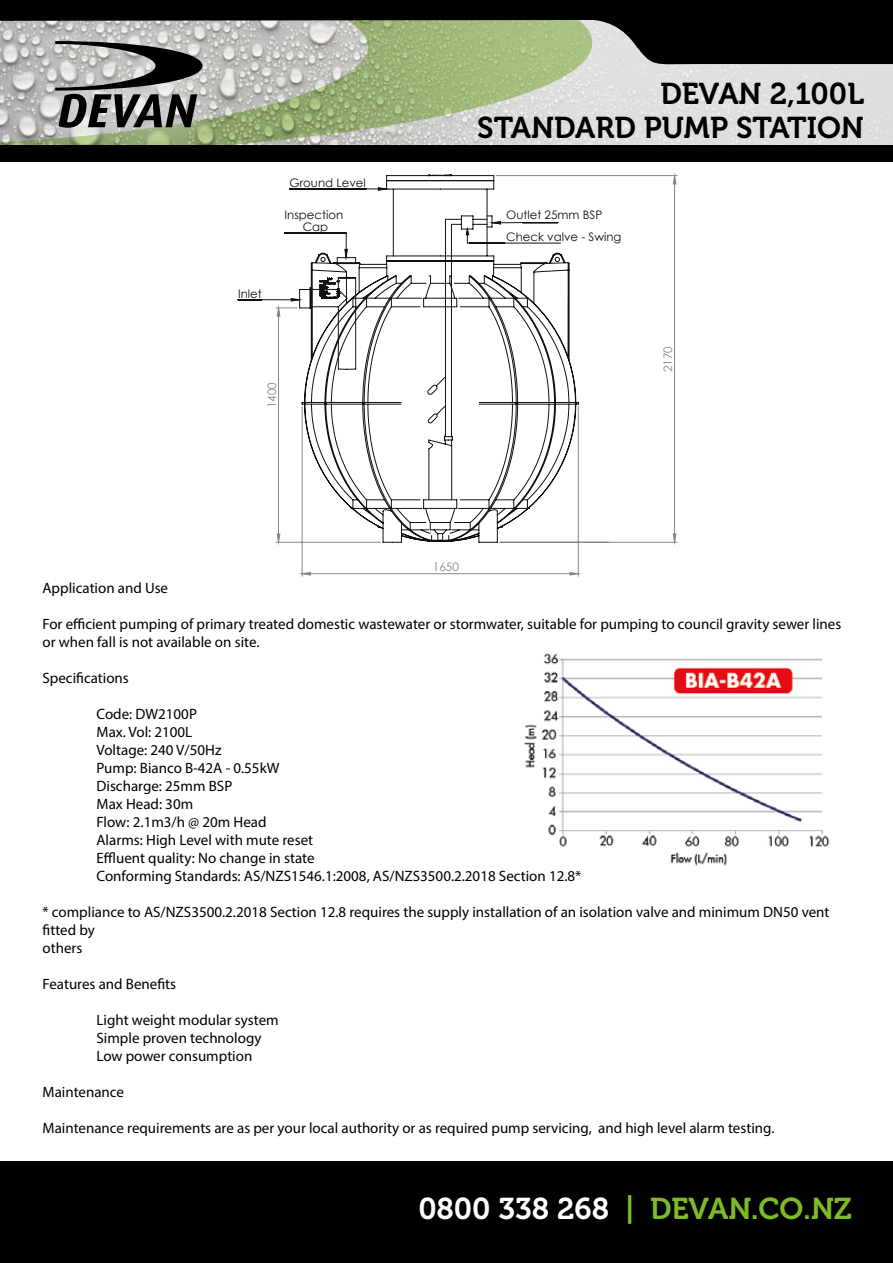
<style>
.page{position:relative;width:893px;height:1263px;background:#fff}
.page>*{position:absolute;margin:0;border:0;box-sizing:border-box;transform-origin:0 0}
.t1{font:30px/34.5px "Museo 700";color:#000;text-align:right}
.t2{font:30px "Museo 700";color:#7fba28}
.t3{font:15px/18px "Myriad Pro";color:#000}
.t4{font:11.7px "Century Gothic";color:#12110c}
.t5{font:11.7px "Century Gothic";color:#888584}
.s1{color:#fff}
</style>
<div class="page">
<img style="left:0;top:0;width:893px;height:146px">
<div style="left:0;top:1161px;width:893px;height:102px;background:#000"></div>
<div style="left:31px;top:14px;width:197px;height:140px;background:#fff;opacity:.59"></div>
<svg style="left:55px;top:41px;width:147px;height:87px"></svg>
<div style="left:0;top:146px;width:893px;height:16px;background:#000"></div>
<hr style="left:289px;top:189px;width:77px;height:1px;background:#12110c">
<hr style="left:284px;top:233px;width:62px;height:1px;background:#12110c">
<hr style="left:262px;top:299px;width:38px;height:1px;background:#12110c">
<svg style="left:238px;top:299px;width:24px;height:1px"></svg>
<hr style="left:302px;top:407px;width:1px;height:169px;background:#888584">
<hr style="left:578px;top:407px;width:1px;height:169px;background:#888584">
<hr style="left:276px;top:542px;width:105px;height:1px;background:#888584">
<hr style="left:496px;top:175px;width:181px;height:1px;background:#888584">
<hr style="left:500px;top:542px;width:177px;height:1px;background:#888584">
<svg style="left:302px;top:572px;width:276px;height:3px"></svg>
<svg style="left:276px;top:308px;width:21px;height:234px"></svg>
<svg style="left:673px;top:176px;width:3px;height:366px"></svg>
<svg style="left:299px;top:175px;width:280px;height:368px"></svg>
<svg style="left:309px;top:215px;width:184px;height:285px"></svg>
<hr style="left:492px;top:222px;width:31px;height:1px;background:#12110c">
<hr style="left:523px;top:222px;width:35px;height:1px;background:#12110c">
<svg style="left:492px;top:221px;width:9px;height:4px"></svg>
<svg style="left:466px;top:228px;width:3px;height:15px"></svg>
<img style="left:524px;top:653px;width:306px;height:213px">
<p class="t4" style="left:289px;top:175px;width:78px">Ground Level</p>
<h1 class="t1" style="left:477px;top:76px;width:388px">DEVAN 2,100L<br>STANDARD PUMP STATION</h1>
<p class="t4" style="left:238px;top:286px;width:25px">Inlet</p>
<p class="t4" style="left:285px;top:207px;width:60px">Inspection</p>
<p class="t4" style="left:506px;top:207px;width:98px">Outlet 25mm BSP</p>
<p class="t4" style="left:303px;top:218px;width:27px">Cap</p>
<p class="t4" style="left:506px;top:228px;width:117px">Check valve - Swing</p>
<p class="t5" style="left:264px;top:408px;width:27px;rotate:-90deg">1400</p>
<p class="t5" style="left:660px;top:372px;width:27px;rotate:-90deg">2170</p>
<p class="t5" style="left:433px;top:559px;width:27px">1650</p>
<p class="t3" style="left:43px;top:578px;width:127px">Application and Use</p>
<p class="t3" style="left:43px;top:614px;width:800px">For efficient pumping of primary treated domestic wastewater or stormwater, suitable for pumping to council gravity sewer lines or when fall is not available on site.</p>
<p class="t3" style="left:43px;top:668px;width:88px">Specifications</p>
<p class="t3" style="left:97px;top:704px;width:486px">Code: DW2100P<br>Max. Vol: 2100L<br>Voltage: 240 V/50Hz<br>Pump: Bianco B-42A - 0.55kW<br>Discharge: 25mm BSP<br>Max Head: 30m<br>Flow: 2.1m3/h @ 20m Head<br>Alarms: High Level with mute reset<br>Effluent quality: No change in state<br>Conforming Standards: AS/NZS1546.1:2008, AS/NZS3500.2.2018 Section 12.8*</p>
<p class="t3" style="left:43px;top:902px;width:788px">* compliance to AS/NZS3500.2.2018 Section 12.8 requires the supply installation of an isolation valve and minimum DN50 vent fitted by<br>others</p>
<p class="t3" style="left:43px;top:974px;width:135px">Features and Benefits</p>
<p class="t3" style="left:97px;top:1010px;width:184px">Light weight modular system<br>Simple proven technology<br>Low power consumption</p>
<p class="t3" style="left:43px;top:1082px;width:83px">Maintenance</p>
<p class="t3" style="left:43px;top:1118px;width:733px">Maintenance requirements are as per your local authority or as required pump servicing, and high level alarm testing.</p>
<h1 class="t2" style="left:418px;top:1192px;width:435px"><span class="s1">0800 338 268</span> | DEVAN.CO.NZ</h1>
</div>
